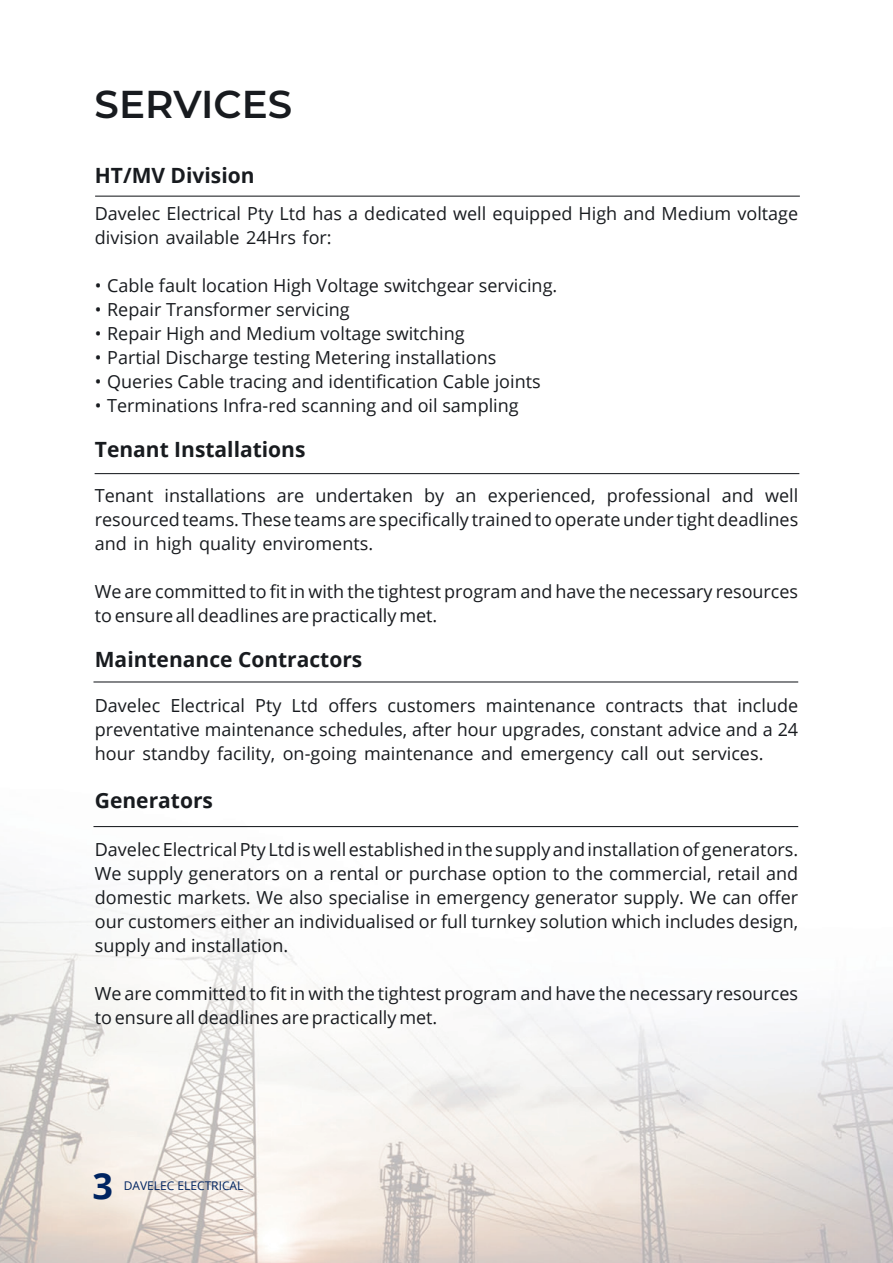
<style>
.page{position:relative;width:893px;height:1263px;background:#fff}
.page>*{position:absolute;margin:0;border:0;box-sizing:border-box;transform-origin:0 0}
.t1{font:600 38.85px "Montserrat";color:#181b1f}
.Big_Title{font:700 36px "Open Sans";color:#002461}
.Body_Text{font:700 21px "Open Sans";color:#181b1f}
.Body_Text-2{font:18px/24px "Open Sans";color:#181b1f}
.Body_Text-3{font:12px "Open Sans";color:#002461}
</style>
<div class="page">
<img style="left:0;top:881px;width:893px;height:382px">
<hr style="left:95px;top:196px;width:705px;height:1px;background:#181b1f">
<hr style="left:95px;top:473px;width:704px;height:1px;background:#181b1f">
<hr style="left:93px;top:681px;width:705px;height:1px;background:#181b1f">
<hr style="left:93px;top:826px;width:705px;height:1px;background:#181b1f">
<p class="t1" style="left:95px;top:77px;width:199px">SERVICES</p>
<p class="Body_Text" style="left:95px;top:160px;width:161px">HT/MV Division</p>
<p class="Body_Text-2" style="left:95px;top:201px;width:705px">Davelec Electrical Pty Ltd has a dedicated well equipped High and Medium voltage division available 24Hrs for:</p>
<p class="Body_Text-2" style="left:95px;top:273px;width:464px">• Cable fault location High Voltage switchgear servicing.</p>
<p class="Body_Text-2" style="left:95px;top:297px;width:256px">• Repair Transformer servicing</p>
<p class="Body_Text-2" style="left:95px;top:321px;width:371px">• Repair High and Medium voltage switching</p>
<p class="Body_Text-2" style="left:95px;top:345px;width:403px">• Partial Discharge testing Metering installations</p>
<p class="Body_Text-2" style="left:95px;top:369px;width:447px">• Queries Cable tracing and identification Cable joints</p>
<p class="Body_Text-2" style="left:95px;top:393px;width:425px">• Terminations Infra-red scanning and oil sampling</p>
<p class="Body_Text" style="left:95px;top:434px;width:212px">Tenant Installations</p>
<p class="Body_Text-2" style="left:95px;top:483px;width:705px;text-align:justify">Tenant installations are undertaken by an experienced, professional and well resourced teams. These teams are specifically trained to operate under tight deadlines and in high quality enviroments.</p>
<p class="Body_Text-2" style="left:95px;top:579px;width:705px">We are committed to fit in with the tightest program and have the necessary resources to ensure all deadlines are practically met.</p>
<p class="Body_Text" style="left:95px;top:644px;width:269px">Maintenance Contractors</p>
<p class="Body_Text-2" style="left:95px;top:693px;width:705px;text-align:justify">Davelec Electrical Pty Ltd offers customers maintenance contracts that include preventative maintenance schedules, after hour upgrades, constant advice and a 24 hour standby facility, on-going maintenance and emergency call out services.</p>
<p class="Body_Text" style="left:95px;top:785px;width:120px">Generators</p>
<p class="Body_Text-2" style="left:95px;top:837px;width:705px;text-align:justify">Davelec Electrical Pty Ltd is well established in the supply and installation of generators.<br>We supply generators on a rental or purchase option to the commercial, retail and domestic markets. We also specialise in emergency generator supply. We can offer our customers either an individualised or full turnkey solution which includes design, supply and installation.</p>
<p class="Body_Text-2" style="left:95px;top:981px;width:705px">We are committed to fit in with the tightest program and have the necessary resources to ensure all deadlines are practically met.</p>
<p class="Big_Title" style="left:92px;top:1160px;width:22px">3</p>
<p class="Body_Text-3" style="left:124px;top:1177px;width:121px">DAVELEC ELECTRICAL</p>
</div>
